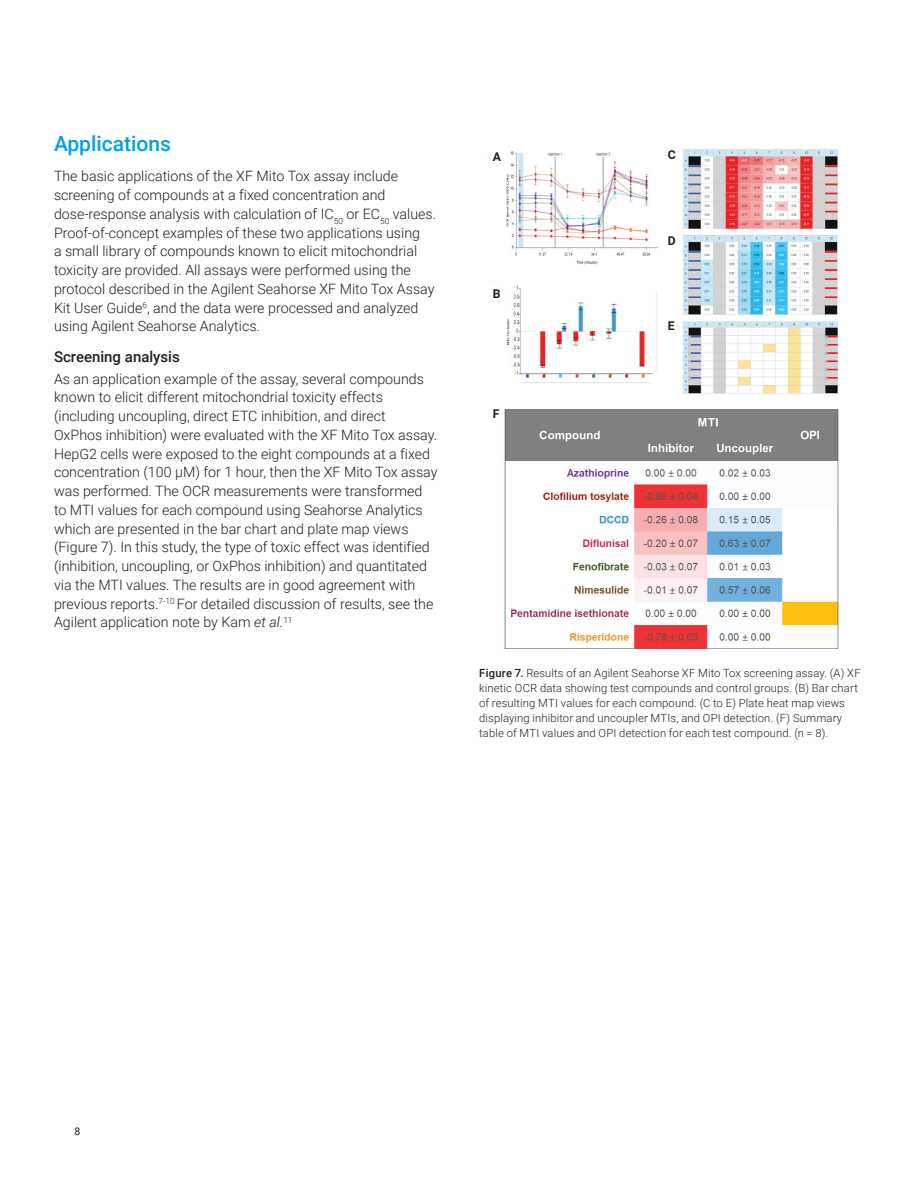
<style>
.page{position:relative;width:918px;height:1188px;background:#fff}
.page>*{position:absolute;margin:0;border:0;box-sizing:border-box;transform-origin:0 0}
.Header_1{font:500 21px "Roboto";color:#00a1e3}
.Header_2{font:500 15px "Roboto";color:#231f20}
.Text{font:300 14.25px/18.8px "Roboto";color:#231f20}
.t1{font:700 12.3px "Roboto";color:#231f20}
.t2{font:300 11.25px/15px "Roboto";letter-spacing:.015em;color:#231f20}
.t3{font:10.5px "Roboto";color:#231f20}
.s1{font-style:italic}
.s2{font-weight:500}
</style>
<div class="page">
<img style="left:489px;top:149px;width:349px;height:500px">
<div style="left:490px;top:399px;width:14px;height:19px;background:#fff"></div>
<div style="left:490px;top:283px;width:14px;height:19px;background:#fff"></div>
<div style="left:490px;top:144px;width:14px;height:19px;background:#fff"></div>
<div style="left:665px;top:318px;width:14px;height:19px;background:#fff"></div>
<div style="left:665px;top:230px;width:14px;height:19px;background:#fff"></div>
<div style="left:665px;top:142px;width:14px;height:19px;background:#fff"></div>
<p class="Header_1" style="left:54px;top:129px;width:118px">Applications</p>
<p class="Text" style="left:54px;top:166px;width:384px">The basic applications of the XF Mito Tox assay include screening of compounds at a fixed concentration and dose‑response analysis with calculation of IC<sub>50</sub> or EC<sub>50</sub> values.<br>Proof-of-concept examples of these two applications using<br>a small library of compounds known to elicit mitochondrial toxicity are provided. All assays were performed using the protocol described in the Agilent Seahorse XF Mito Tox Assay Kit User Guide<sup>6</sup>, and the data were processed and analyzed using Agilent Seahorse Analytics.</p>
<p class="Header_2" style="left:54px;top:346px;width:127px">Screening analysis</p>
<p class="Text" style="left:54px;top:369px;width:385px">As an application example of the assay, several compounds known to elicit different mitochondrial toxicity effects (including uncoupling, direct ETC inhibition, and direct OxPhos inhibition) were evaluated with the XF Mito Tox assay.<br>HepG2 cells were exposed to the eight compounds at a fixed concentration (100 μM) for 1 hour, then the XF Mito Tox assay was performed. The OCR measurements were transformed to MTI values for each compound using Seahorse Analytics which are presented in the bar chart and plate map views (Figure 7). In this study, the type of toxic effect was identified (inhibition, uncoupling, or OxPhos inhibition) and quantitated via the MTI values. The results are in good agreement with previous reports.<sup>7-10</sup> For detailed discussion of results, see the Agilent application note by Kam <span class="s1">et al.</span><sup>11</sup></p>
<p class="t1" style="left:493px;top:148px;width:10px">A</p>
<p class="t1" style="left:493px;top:285px;width:9px">B</p>
<p class="t1" style="left:493px;top:405px;width:8px">F</p>
<p class="t1" style="left:668px;top:146px;width:10px">C</p>
<p class="t1" style="left:668px;top:232px;width:9px">D</p>
<p class="t1" style="left:668px;top:317px;width:8px">E</p>
<p class="t2" style="left:479px;top:665px;width:383px"><span class="s2">Figure 7.</span> Results of an Agilent Seahorse XF Mito Tox screening assay. (A) XF kinetic OCR data showing test compounds and control groups. (B) Bar chart of resulting MTI values for each compound. (C to E) Plate heat map views displaying inhibitor and uncoupler MTIs, and OPI detection. (F) Summary table of MTI values and OPI detection for each test compound. (n = 8).</p>
<p class="t3" style="left:75px;top:1124px;width:7px">8</p>
</div>
